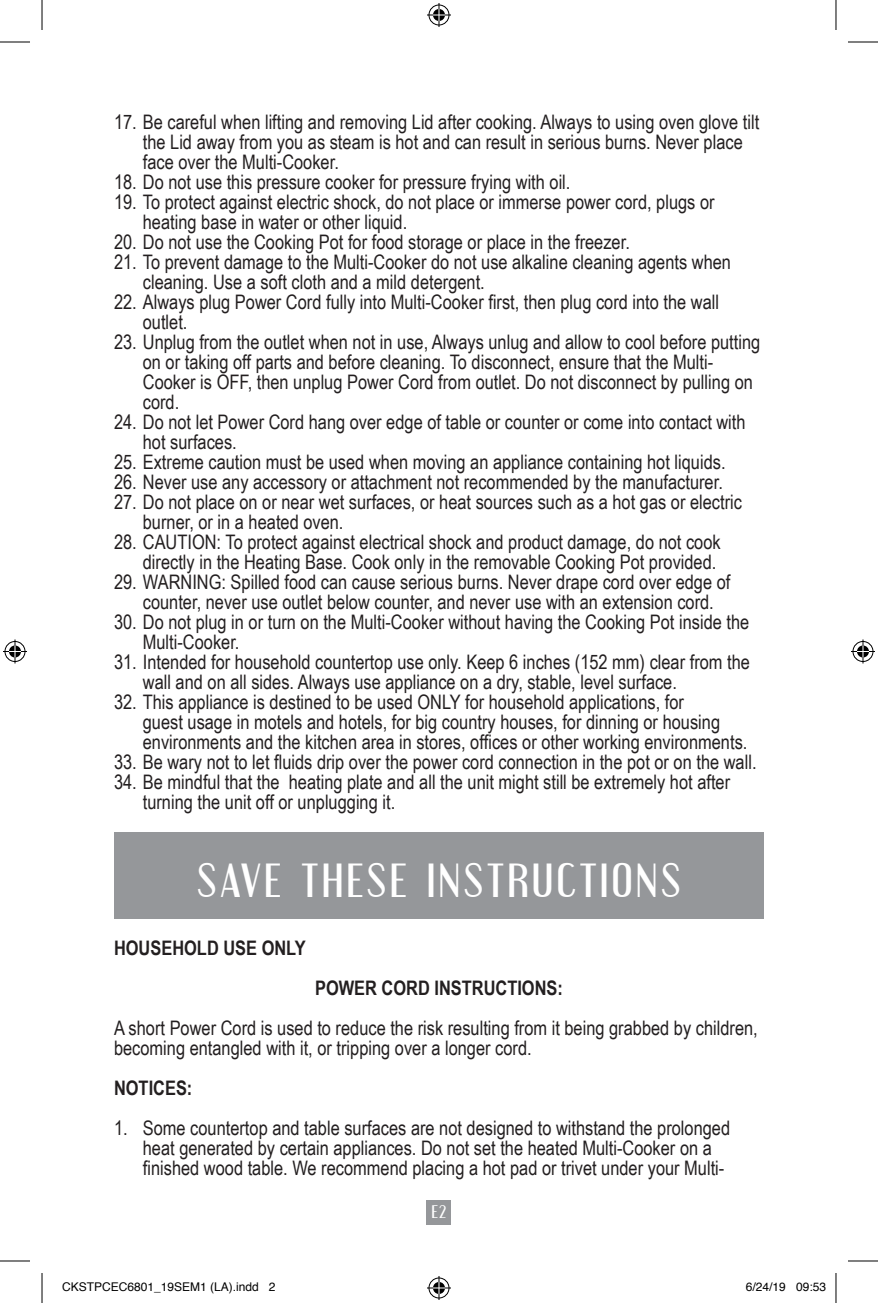
<style>
.page{position:relative;width:878px;height:1303px;background:#fff}
.page>*{position:absolute;margin:0;border:0;box-sizing:border-box;transform-origin:0 0}
.t1{font:42px "Engebrechtre";letter-spacing:.1em;color:#fff}
.t2{font:20px/20px "Arial Narrow";color:#231f20}
.t3{font:700 20px "Arial Narrow";color:#231f20}
.t4{font:16px "Engebrechtre";color:#fff}
.t5{font:12px "Helvetica";color:#000}
</style>
<div class="page">
<div style="left:427px;top:1200px;width:24px;height:25px;background:#95979a"></div>
<div style="left:114px;top:832px;width:650px;height:86px;background:#95979a"></div>
<hr style="left:0;top:42px;width:30px;height:1px;background:#000">
<hr style="left:848px;top:42px;width:30px;height:1px;background:#000">
<hr style="left:0;top:1261px;width:30px;height:1px;background:#000">
<hr style="left:848px;top:1261px;width:30px;height:1px;background:#000">
<hr style="left:42px;top:0;width:1px;height:30px;background:#000">
<hr style="left:42px;top:1273px;width:1px;height:30px;background:#000">
<hr style="left:835px;top:0;width:1px;height:30px;background:#000">
<hr style="left:835px;top:1273px;width:1px;height:30px;background:#000">
<svg style="left:427px;top:3px;width:24px;height:24px"></svg>
<svg style="left:427px;top:1276px;width:24px;height:24px"></svg>
<svg style="left:3px;top:639px;width:24px;height:24px"></svg>
<svg style="left:851px;top:639px;width:24px;height:24px"></svg>
<p class="t2" style="left:143px;top:111px;width:618px;text-indent:-29px">17. Be careful when lifting and removing Lid after cooking. Always to using oven glove tilt the Lid away from you as steam is hot and can result in serious burns. Never place face over the Multi-Cooker.</p>
<p class="t2" style="left:114px;top:171px;width:458px">18. Do not use this pressure cooker for pressure frying with oil.</p>
<p class="t2" style="left:143px;top:191px;width:573px;text-indent:-29px">19. To protect against electric shock, do not place or immerse power cord, plugs or heating base in water or other liquid.</p>
<p class="t2" style="left:114px;top:231px;width:517px">20. Do not use the Cooking Pot for food storage or place in the freezer.</p>
<p class="t2" style="left:143px;top:251px;width:590px;text-indent:-29px">21. To prevent damage to the Multi-Cooker do not use alkaline cleaning agents when cleaning. Use a soft cloth and a mild detergent.</p>
<p class="t2" style="left:143px;top:291px;width:578px;text-indent:-29px">22. Always plug Power Cord fully into Multi-Cooker first, then plug cord into the wall outlet.</p>
<p class="t2" style="left:143px;top:331px;width:619px;text-indent:-29px">23. Unplug from the outlet when not in use, Always unlug and allow to cool before putting on or taking off parts and before cleaning. To disconnect, ensure that the Multi-Cooker is OFF, then unplug Power Cord from outlet. Do not disconnect by pulling on cord.</p>
<p class="t2" style="left:143px;top:411px;width:604px;text-indent:-29px">24. Do not let Power Cord hang over edge of table or counter or come into contact with hot surfaces.</p>
<p class="t2" style="left:114px;top:451px;width:613px">25. Extreme caution must be used when moving an appliance containing hot liquids.</p>
<p class="t2" style="left:114px;top:471px;width:610px">26. Never use any accessory or attachment not recommended by the manufacturer.</p>
<p class="t2" style="left:143px;top:491px;width:600px;text-indent:-29px">27. Do not place on or near wet surfaces, or heat sources such as a hot gas or electric burner, or in a heated oven.</p>
<p class="t2" style="left:114px;top:531px;width:608px;text-align:right">28. CAUTION: To protect against electrical shock and product damage, do not cook directly in the Heating Base. Cook only in the removable Cooking Pot provided.</p>
<p class="t2" style="left:143px;top:571px;width:589px;text-indent:-29px">29. WARNING: Spilled food can cause serious burns. Never drape cord over edge of counter, never use outlet below counter, and never use with an extension cord.</p>
<p class="t2" style="left:143px;top:611px;width:608px;text-indent:-29px">30. Do not plug in or turn on the Multi-Cooker without having the Cooking Pot inside the<br>Multi-Cooker.</p>
<p class="t2" style="left:143px;top:651px;width:608px;text-indent:-29px">31. Intended for household countertop use only. Keep 6 inches (152 mm) clear from the wall and on all sides. Always use appliance on a dry, stable, level surface.</p>
<p class="t2" style="left:143px;top:691px;width:606px;text-indent:-29px">32. This appliance is destined to be used ONLY for household applications, for<br>guest usage in motels and hotels, for big country houses, for dinning or housing environments and the kitchen area in stores, offices or other working environments.</p>
<p class="t2" style="left:114px;top:751px;width:644px">33. Be wary not to let fluids drip over the power cord connection in the pot or on the wall.</p>
<p class="t2" style="left:143px;top:771px;width:589px;text-indent:-29px">34. Be mindful that the heating plate and all the unit might still be extremely hot after turning the unit off or unplugging it.</p>
<h1 class="t1" style="left:197px;top:855px;width:485px">SAVE THESE INSTRUCTIONS</h1>
<p class="t3" style="left:114px;top:932px;width:193px">HOUSEHOLD USE ONLY</p>
<p class="t3" style="left:315px;top:972px;width:249px">POWER CORD INSTRUCTIONS:</p>
<p class="t2" style="left:114px;top:1017px;width:645px">A short Power Cord is used to reduce the risk resulting from it being grabbed by children, becoming entangled with it, or tripping over a longer cord.</p>
<p class="t3" style="left:114px;top:1072px;width:80px">NOTICES:</p>
<p class="t2" style="left:143px;top:1117px;width:589px;text-indent:-29px">1. Some countertop and table surfaces are not designed to withstand the prolonged heat generated by certain appliances. Do not set the heated Multi-Cooker on a finished wood table. We recommend placing a hot pad or trivet under your Multi-</p>
<p class="t4" style="left:432px;top:1202px;width:16px">E2</p>
<p class="t5" style="left:62px;top:1277px;width:215px">CKSTPCEC6801_19SEM1 (LA).indd 2</p>
<p class="t5" style="left:746px;top:1277px;width:82px">6/24/19 09:53</p>
</div>
